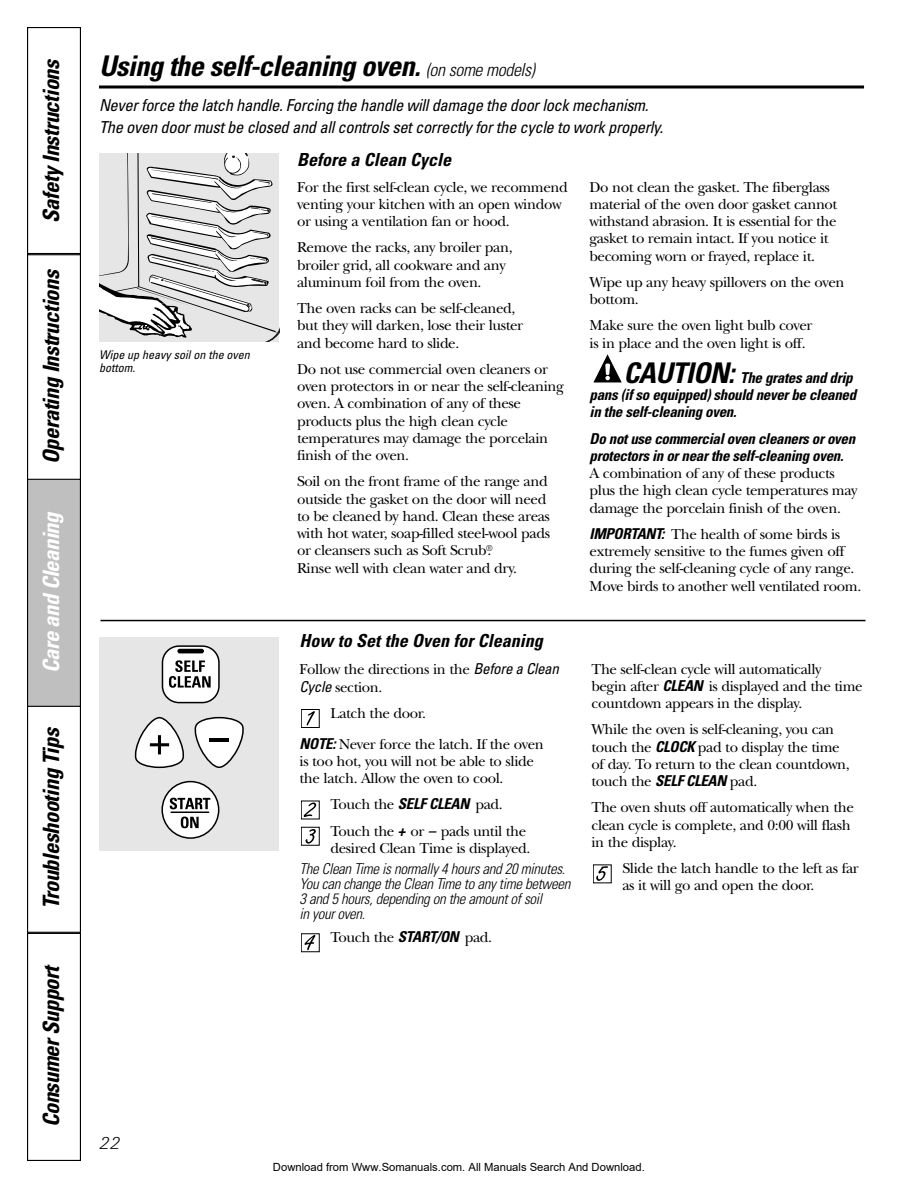
<style>
.page{position:relative;width:918px;height:1188px;background:#fff}
.page>*{position:absolute;margin:0;border:0;box-sizing:border-box;transform-origin:0 0}
.t1{font:italic 700 condensed 28.5px "Univers LT Std";letter-spacing:-.02em;color:#000}
.t2{font:italic 700 condensed 22.5px "Univers LT Std";letter-spacing:-.02em;color:#000}
.t3{font:italic 700 condensed 22.5px "Univers LT Std";letter-spacing:-.02em;color:#fff}
.t4{font:italic 700 condensed 18px "Univers LT Std";color:#000}
.t5{font:18px "U46";color:#000}
.t6{font:italic condensed 16.5px/22.5px "Univers LT Std";letter-spacing:-.02em;color:#000}
.t7{font:15px/17.2px "New Baskerville";letter-spacing:-.025em;color:#000}
.t8{font:italic 700 condensed 15px/17.2px "Univers LT Std";letter-spacing:-.02em;color:#000}
.t9{font:italic 300 condensed 15px/15px "Univers LT Std";letter-spacing:-.02em;color:#000}
.t10{font:italic condensed 12px/13.5px "Univers LT Std";color:#000}
.t11{font:11.25px "Arial";color:#000}
.s1{font-weight:300;font-size:18px}
.s2{font-family:"Univers LT Std";font-style:italic;font-stretch:condensed}
.s3{font-family:"Univers LT Std";font-weight:700;font-style:italic;font-stretch:condensed}
.s4{font-size:28.5px}
</style>
<div class="page">
<svg style="left:593px;top:354px;width:29px;height:29px"></svg>
<hr style="left:99px;top:86px;width:765px;height:3px;background:#000">
<svg style="left:99px;top:153px;width:180px;height:189px"></svg>
<svg style="left:593px;top:883px;width:19px;height:1px"></svg>
<svg style="left:593px;top:864px;width:19px;height:19px"></svg>
<svg style="left:596px;top:866px;width:12px;height:15px"></svg>
<svg style="left:301px;top:952px;width:19px;height:1px"></svg>
<div style="left:301px;top:933px;width:19px;height:19px;background:#fff;border:1px solid #000"></div>
<svg style="left:305px;top:935px;width:10px;height:15px"></svg>
<div style="left:301px;top:827px;width:19px;height:19px;background:#fff;border:1px solid #000"></div>
<svg style="left:306px;top:829px;width:10px;height:15px"></svg>
<svg style="left:301px;top:819px;width:19px;height:1px"></svg>
<div style="left:301px;top:801px;width:19px;height:18px;background:#fff;border:1px solid #000"></div>
<svg style="left:304px;top:803px;width:12px;height:14px"></svg>
<div style="left:301px;top:709px;width:19px;height:19px;background:#fff;border:1px solid #000"></div>
<svg style="left:307px;top:711px;width:8px;height:15px"></svg>
<div style="left:99px;top:637px;width:180px;height:213px;background:#e6e6e6"></div>
<svg style="left:161px;top:781px;width:58px;height:58px;background:#dbdbdb"></svg>
<svg style="left:170px;top:798px;width:40px;height:11px"></svg>
<svg style="left:181px;top:817px;width:18px;height:11px"></svg>
<hr style="left:170px;top:812px;width:39px;height:1px;background:#000">
<svg style="left:134px;top:716px;width:50px;height:53px"></svg>
<svg style="left:194px;top:716px;width:50px;height:52px"></svg>
<hr style="left:210px;top:739px;width:19px;height:3px;background:#000">
<div style="left:162px;top:645px;width:58px;height:58px;background:#fff;border:2px solid #000;border-radius:17px"></div>
<svg style="left:169px;top:660px;width:42px;height:28px"></svg>
<hr style="left:177px;top:649px;width:27px;height:4px;background:#000;border-radius:2px">
<hr style="left:100px;top:620px;width:766px;height:1px;background:#000">
<div style="left:27px;top:933px;width:54px;height:228px;border:1px solid #000"></div>
<div style="left:27px;top:705px;width:54px;height:228px;border:1px solid #000"></div>
<div style="left:27px;top:253px;width:54px;height:228px;border:1px solid #000"></div>
<div style="left:27px;top:27px;width:54px;height:228px;border:1px solid #000"></div>
<div style="left:28px;top:480px;width:52px;height:226px;background:#bfbfbf"></div>
<div style="left:27px;top:479px;width:54px;height:228px;border:1px solid #000"></div>
<h2 class="t2" style="left:43px;top:223px;width:166px;rotate:-90deg">Safety Instructions</h2>
<h2 class="t2" style="left:43px;top:464px;width:197px;rotate:-90deg">Operating Instructions</h2>
<h2 class="t3" style="left:43px;top:673px;width:162px;rotate:-90deg">Care and Cleaning</h2>
<h2 class="t2" style="left:43px;top:909px;width:184px;rotate:-90deg">Troubleshooting Tips</h2>
<h2 class="t2" style="left:43px;top:1127px;width:164px;rotate:-90deg">Consumer Support</h2>
<h1 class="t1" style="left:99px;top:56px;width:437px">Using the self-cleaning oven. <span class="s1">(on some models)</span></h1>
<p class="t6" style="left:99px;top:95px;width:566px">Never force the latch handle. Forcing the handle will damage the door lock mechanism.<br>The oven door must be closed and all controls set correctly for the cycle to work properly.</p>
<p class="t10" style="left:99px;top:349px;width:152px">Wipe up heavy soil on the oven bottom.</p>
<p class="t4" style="left:297px;top:153px;width:156px">Before a Clean Cycle</p>
<p class="t7" style="left:297px;top:180px;width:272px">For the first self-clean cycle, we recommend venting your kitchen with an open window or using a ventilation fan or hood.</p>
<p class="t7" style="left:297px;top:241px;width:217px">Remove the racks, any broiler pan, broiler grid, all cookware and any aluminum foil from the oven.</p>
<p class="t7" style="left:297px;top:302px;width:228px">The oven racks can be self-cleaned, but they will darken, lose their luster and become hard to slide.</p>
<p class="t7" style="left:297px;top:362px;width:268px">Do not use commercial oven cleaners or oven protectors in or near the self-cleaning oven. A combination of any of these products plus the high clean cycle temperatures may damage the porcelain finish of the oven.</p>
<p class="t7" style="left:297px;top:475px;width:255px">Soil on the front frame of the range and outside the gasket on the door will need to be cleaned by hand. Clean these areas with hot water, soap-filled steel-wool pads or cleansers such as Soft Scrub<sup>®</sup>.<br>Rinse well with clean water and dry.</p>
<p class="t4" style="left:300px;top:634px;width:245px">How to Set the Oven for Cleaning</p>
<p class="t7" style="left:300px;top:663px;width:261px">Follow the directions in the <span class="s2">Before a Clean<br>Cycle</span> section.</p>
<p class="t7" style="left:300px;top:699px;width:246px;line-height:30.8px;text-indent:31px">Latch the door.<br><span class="s3">NOTE:</span> Never force the latch. If the oven</p>
<p class="t7" style="left:300px;top:754px;width:236px">is too hot, you will not be able to slide the latch. Allow the oven to cool.</p>
<p class="t7" style="left:330px;top:793px;width:197px;line-height:26.2px">Touch the <span class="s3">SELF CLEAN</span> pad.<br>Touch the <span class="s3">+</span> or <span class="s3">–</span> pads until the</p>
<p class="t7" style="left:330px;top:841px;width:201px">desired Clean Time is displayed.</p>
<p class="t9" style="left:300px;top:862px;width:273px">The Clean Time is normally 4 hours and 20 minutes.<br>You can change the Clean Time to any time between 3 and 5 hours, depending on the amount of soil<br>in your oven.</p>
<p class="t7" style="left:330px;top:930px;width:163px">Touch the <span class="s3">START/ON</span> pad.</p>
<p class="t7" style="left:590px;top:180px;width:249px">Do not clean the gasket. The fiberglass material of the oven door gasket cannot withstand abrasion. It is essential for the gasket to remain intact. If you notice it becoming worn or frayed, replace it.</p>
<p class="t7" style="left:590px;top:275px;width:257px">Wipe up any heavy spillovers on the oven bottom.</p>
<p class="t7" style="left:590px;top:319px;width:225px">Make sure the oven light bulb cover is in place and the oven light is off.</p>
<p class="t8" style="left:590px;top:370px;width:268px;text-indent:34px"><span class="s4">CAUTION:</span> The grates and drip pans (if so equipped) should never be cleaned in the self-cleaning oven.</p>
<p class="t8" style="left:590px;top:431px;width:267px">Do not use commercial oven cleaners or oven protectors in or near the self-cleaning oven.</p>
<p class="t7" style="left:590px;top:467px;width:269px">A combination of any of these products plus the high clean cycle temperatures may damage the porcelain finish of the oven.</p>
<p class="t7" style="left:590px;top:527px;width:273px"><span class="s3">IMPORTANT:</span> The health of some birds is extremely sensitive to the fumes given off during the self-cleaning cycle of any range.<br>Move birds to another well ventilated room.</p>
<p class="t7" style="left:592px;top:662px;width:273px">The self-clean cycle will automatically<br>begin after <span class="s3">CLEAN</span> is displayed and the time countdown appears in the display.</p>
<p class="t7" style="left:592px;top:723px;width:260px">While the oven is self-cleaning, you can touch the <span class="s3">CLOCK</span> pad to display the time of day. To return to the clean countdown, touch the <span class="s3">SELF CLEAN</span> pad.</p>
<p class="t7" style="left:592px;top:801px;width:264px">The oven shuts off automatically when the clean cycle is complete, and 0:00 will flash in the display.</p>
<p class="t7" style="left:622px;top:862px;width:238px">Slide the latch handle to the left as far as it will go and open the door.</p>
<p class="t5" style="left:99px;top:1137px;width:23px">22</p>
<p class="t11" style="left:273px;top:1160px;width:373px">Download from Www.Somanuals.com. All Manuals Search And Download.</p>
</div>
